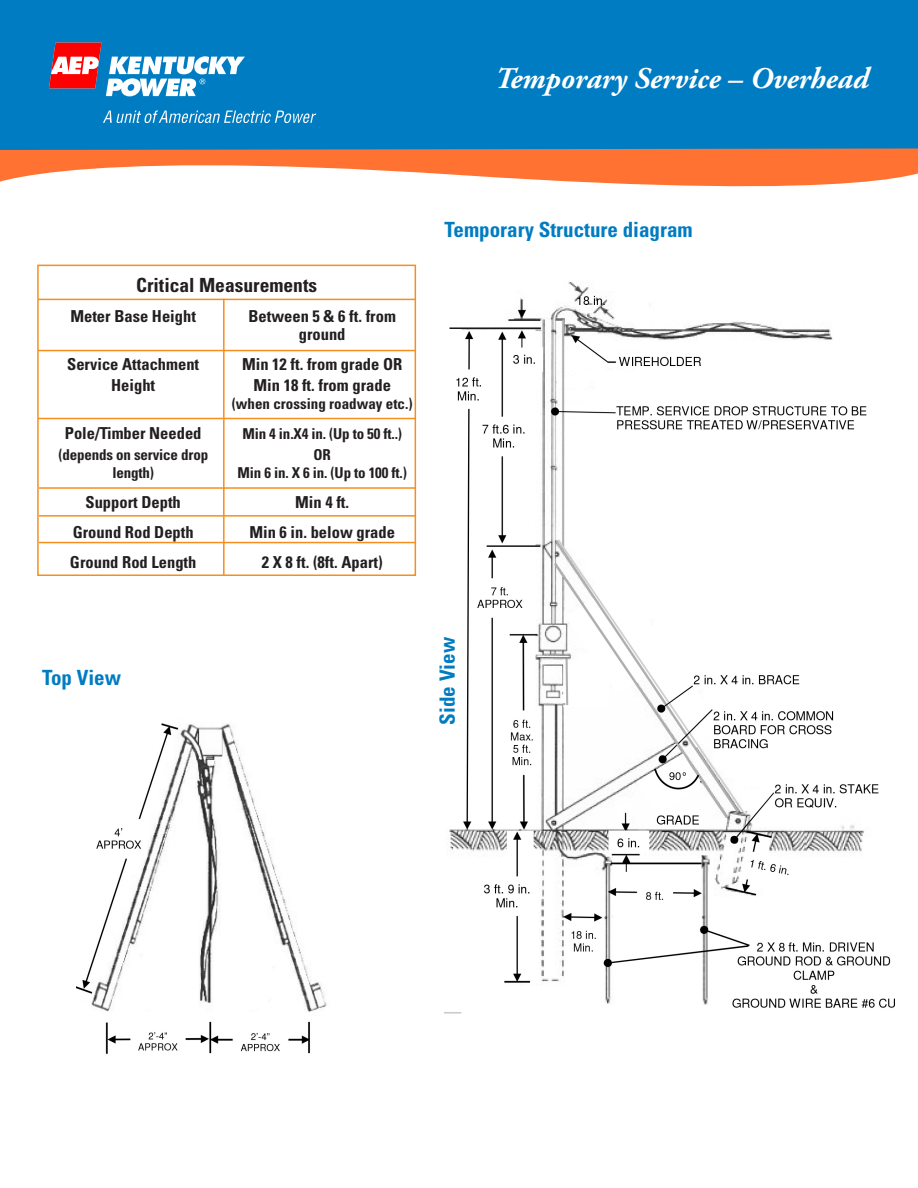
<style>
.page{position:relative;width:918px;height:1188px;background:#fff}
.page>*{position:absolute;margin:0;border:0;box-sizing:border-box;transform-origin:0 0}
.t1{font:italic 700 30px "Adobe Garamond Pro";color:#fff}
.t2{font:700 condensed 21px "Univers LT Std";color:#007cc2}
.t3{font:700 condensed 19.5px "Univers LT Std";color:#231f20}
.t4{font:700 condensed 16.5px "Univers LT Std";color:#231f20}
.t5{font:700 condensed 15px "Univers LT Std";letter-spacing:-.01em;color:#231f20}
</style>
<div class="page">
<img style="left:445px;top:282px;width:450px;height:732px">
<div style="left:0;top:0;width:918px;height:155px;background:#007cc2"></div>
<svg style="left:0;top:148px;width:918px;height:39px;fill:#ff7231"></svg>
<svg style="left:103px;top:110px;width:213px;height:13px"></svg>
<svg style="left:49px;top:43px;width:196px;height:53px"></svg>
<div style="left:37px;top:265px;width:379px;height:311px;border:2px solid #f68e1e"></div>
<hr style="left:38px;top:299px;width:377px;height:1px;background:#f68e1e">
<hr style="left:38px;top:418px;width:377px;height:1px;background:#f68e1e">
<hr style="left:38px;top:350px;width:377px;height:1px;background:#f68e1e">
<hr style="left:223px;top:419px;width:2px;height:157px;background:#f68e1e">
<hr style="left:223px;top:299px;width:2px;height:120px;background:#f68e1e">
<hr style="left:39px;top:487px;width:377px;height:2px;background:#f68e1e">
<hr style="left:39px;top:515px;width:377px;height:2px;background:#f68e1e">
<hr style="left:39px;top:542px;width:377px;height:1px;background:#f68e1e">
<img style="left:76px;top:723px;width:251px;height:331px">
<p class="t1" style="left:495px;top:61px;width:375px">Temporary Service – Overhead</p>
<p class="t3" style="left:136px;top:273px;width:182px">Critical Measurements</p>
<p class="t4" style="left:70px;top:306px;width:127px">Meter Base Height</p>
<p class="t4" style="left:248px;top:306px;width:149px">Between 5 &amp; 6 ft. from</p>
<p class="t4" style="left:299px;top:324px;width:48px">ground</p>
<p class="t4" style="left:67px;top:354px;width:133px">Service Attachment</p>
<p class="t4" style="left:242px;top:354px;width:162px">Min 12 ft. from grade OR</p>
<p class="t4" style="left:111px;top:375px;width:46px">Height</p>
<p class="t4" style="left:253px;top:375px;width:139px">Min 18 ft. from grade</p>
<p class="t5" style="left:232px;top:394px;width:182px">(when crossing roadway etc.)</p>
<p class="t4" style="left:65px;top:423px;width:138px">Pole/Timber Needed</p>
<p class="t5" style="left:242px;top:424px;width:161px">Min 4 in.X4 in. (Up to 50 ft..)</p>
<p class="t5" style="left:58px;top:445px;width:151px">(depends on service drop</p>
<p class="t5" style="left:314px;top:445px;width:19px">OR</p>
<p class="t5" style="left:112px;top:463px;width:43px">length)</p>
<p class="t5" style="left:238px;top:463px;width:171px">Min 6 in. X 6 in. (Up to 100 ft.)</p>
<p class="t4" style="left:86px;top:492px;width:97px">Support Depth</p>
<p class="t4" style="left:295px;top:492px;width:56px">Min 4 ft.</p>
<p class="t4" style="left:73px;top:522px;width:122px">Ground Rod Depth</p>
<p class="t4" style="left:249px;top:522px;width:147px">Min 6 in. below grade</p>
<p class="t4" style="left:70px;top:552px;width:128px">Ground Rod Length</p>
<p class="t4" style="left:262px;top:552px;width:122px">2 X 8 ft. (8ft. Apart)</p>
<p class="t2" style="left:42px;top:664px;width:80px">Top View</p>
<p class="t2" style="left:445px;top:216px;width:250px">Temporary Structure diagram</p>
<p class="t2" style="left:435px;top:725px;width:89px;rotate:-90deg">Side View</p>
</div>
